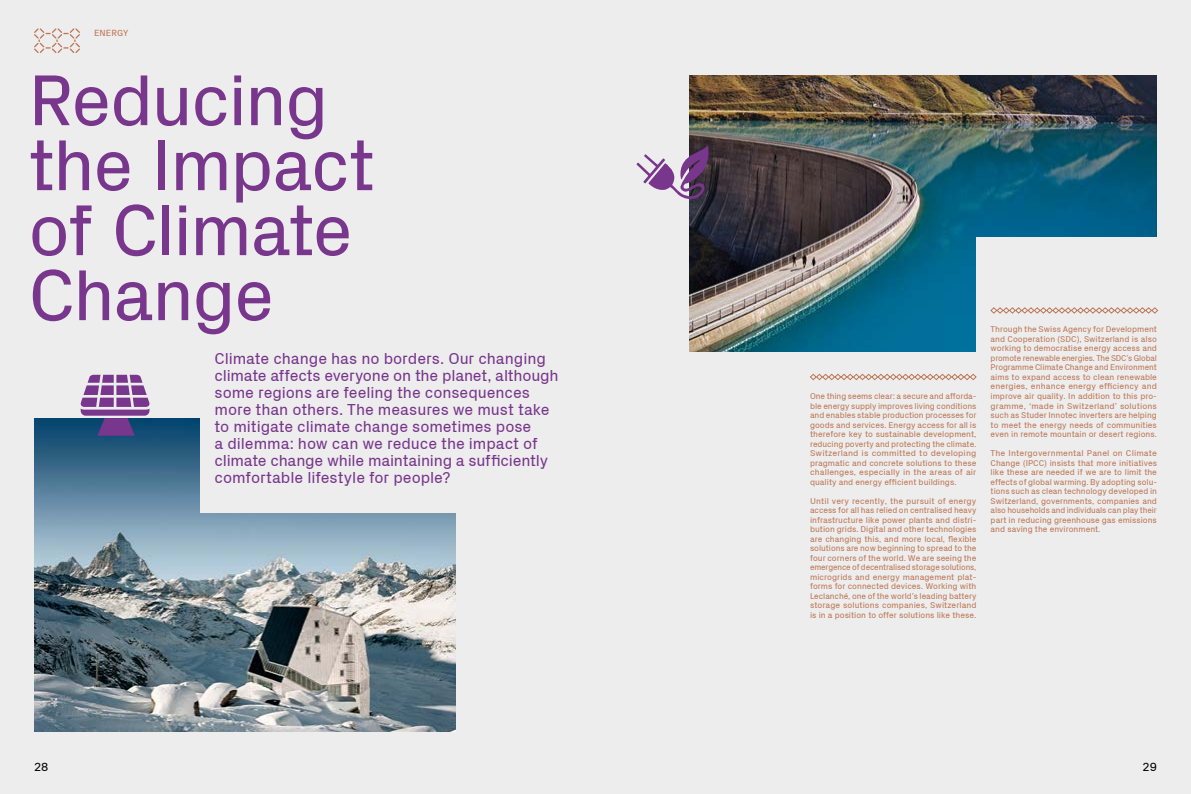
<style>
.page{position:relative;width:1191px;height:794px;background:#fff}
.page>*{position:absolute;margin:0;border:0;box-sizing:border-box;transform-origin:0 0}
.t1{font:73px/65px "Px Grotesk";letter-spacing:-.025em;color:#78368c}
.t2{font:16px/17px "Px Grotesk";letter-spacing:-.005em;color:#78368c}
.t3{font:12px "Px Grotesk";color:#000}
.t4{font:9px "Px Grotesk";color:#bd7654}
.t5{font:8.5px/9.5px "Px Grotesk";color:#bd7654;text-align:justify}
</style>
<div class="page">
<div style="left:0;top:0;width:595px;height:794px;background:#ededed"></div>
<div style="left:595px;top:0;width:596px;height:794px;background:#ededed"></div>
<img style="left:689px;top:76px;width:468px;height:275px">
<img style="left:34px;top:418px;width:421px;height:313px">
<div style="left:200px;top:408px;width:301px;height:105px;background:#ededed"></div>
<div style="left:976px;top:237px;width:215px;height:124px;background:#ededed"></div>
<svg style="left:810px;top:373px;width:166px;height:7px"></svg>
<svg style="left:990px;top:307px;width:168px;height:7px"></svg>
<svg style="left:80px;top:375px;width:70px;height:61px"></svg>
<svg style="left:636px;top:145px;width:75px;height:56px"></svg>
<svg style="left:34px;top:28px;width:46px;height:25px"></svg>
<p class="t4" style="left:94px;top:27px;width:36px">ENERGY</p>
<h1 class="t1" style="left:28px;top:66px;width:348px">Reducing the Impact of Climate<br>Change</h1>
<p class="t2" style="left:214px;top:350px;width:345px">Climate change has no borders. Our changing climate affects everyone on the planet, although some regions are feeling the consequences more than others. The measures we must take to mitigate climate change sometimes pose<br>a dilemma: how can we reduce the impact of climate change while maintaining a sufficiently comfortable lifestyle for people?</p>
<p class="t5" style="left:810px;top:391px;width:168px">One thing seems clear: a secure and afforda&shy;ble energy supply improves living conditions and enables stable production processes for goods and services. Energy access for all is therefore key to sustainable development, reducing poverty and protecting the climate.<br>Switzerland is committed to developing pragmatic and concrete solutions to these challenges, especially in the areas of air quality and energy efficient buildings.</p>
<p class="t5" style="left:810px;top:496px;width:168px">Until very recently, the pursuit of energy access for all has relied on centralised heavy infrastructure like power plants and distri&shy;bution grids. Digital and other technologies are changing this, and more local, flexible solutions are now beginning to spread to the four corners of the world. We are seeing the emergence of decentralised storage solutions, microgrids and energy management plat&shy;forms for connected devices. Working with Leclanché, one of the world’s leading battery storage solutions companies, Switzerland is in a position to offer solutions like these.</p>
<p class="t5" style="left:990px;top:325px;width:168px">Through the Swiss Agency for Development and Cooperation (SDC), Switzerland is also working to democratise energy access and promote renewable energies. The SDC’s Global Programme Climate Change and Environment aims to expand access to clean renewable energies, enhance energy efficiency and improve air quality. In addition to this pro&shy;gramme, ‘made in Switzerland’ solutions such as Studer Innotec inverters are helping to meet the energy needs of communities even in remote mountain or desert regions.</p>
<p class="t5" style="left:990px;top:448px;width:168px">The Intergovernmental Panel on Climate Change (IPCC) insists that more initiatives like these are needed if we are to limit the effects of global warming. By adopting solu&shy;tions such as clean technology developed in Switzerland, governments, companies and also households and individuals can play their part in reducing greenhouse gas emissions and saving the environment.</p>
<h3 class="t3" style="left:34px;top:759px;width:16px">28</h3>
<h3 class="t3" style="left:1142px;top:759px;width:16px">29</h3>
</div>
